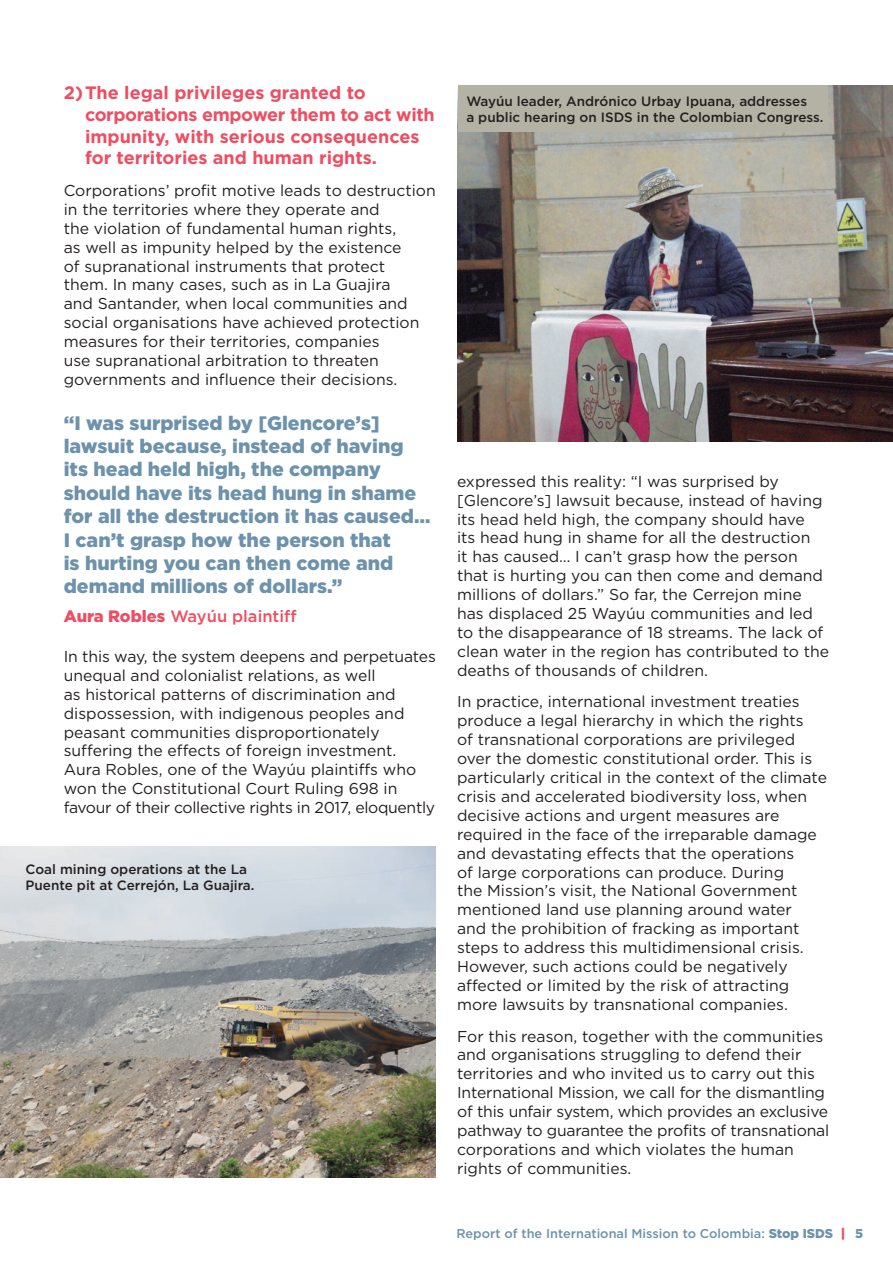
<style>
.page{position:relative;width:893px;height:1263px;background:#fff}
.page>*{position:absolute;margin:0;border:0;box-sizing:border-box;transform-origin:0 0}
.body_text{font:900 19.5px/23.4px "Gotham";color:#6c92ac}
.t1{font:700 18px/21.6px "Gotham";color:#ef4d62}
.body_text-2{font:500 16.5px "Gotham";color:#ef4d62}
.body_text-3{font:15.75px/18.9px "Gotham";color:#231f20}
.body_text-4{font:500 13.5px/16.2px "Gotham";color:#231f20}
.t2{font:500 12.75px "Gotham";color:#6c92ac}
.s1{font-weight:900}
.s2{font-weight:900;color:#ef4d62}
</style>
<div class="page">
<img style="left:457px;top:85px;width:436px;height:357px">
<div style="left:458px;top:85px;width:370px;height:47px;background:#b3b2a4"></div>
<img style="left:0;top:846px;width:436px;height:332px">
<p class="t1" style="left:85px;top:82px;width:351px;text-indent:-21px">2)The legal privileges granted to corporations empower them to act with impunity, with serious consequences for territories and human rights.</p>
<p class="body_text-3" style="left:64px;top:181px;width:374px">Corporations’ profit motive leads to destruction in the territories where they operate and<br>the violation of fundamental human rights,<br>as well as impunity helped by the existence<br>of supranational instruments that protect<br>them. In many cases, such as in La Guajira<br>and Santander, when local communities and social organisations have achieved protection measures for their territories, companies<br>use supranational arbitration to threaten governments and influence their decisions.</p>
<p class="body_text" style="left:64px;top:411px;width:368px">“I was surprised by [Glencore’s] lawsuit because, instead of having its head held high, the company should have its head hung in shame for all the destruction it has caused…<br>I can’t grasp how the person that<br>is hurting you can then come and demand millions of dollars.”</p>
<p class="body_text-2" style="left:64px;top:605px;width:234px"><span class="s1">Aura Robles</span> Wayúu plaintiff</p>
<p class="body_text-3" style="left:64px;top:646px;width:374px">In this way, the system deepens and perpetuates unequal and colonialist relations, as well<br>as historical patterns of discrimination and dispossession, with indigenous peoples and peasant communities disproportionately suffering the effects of foreign investment.<br>Aura Robles, one of the Wayúu plaintiffs who won the Constitutional Court Ruling 698 in favour of their collective rights in 2017, eloquently</p>
<p class="body_text-4" style="left:26px;top:861px;width:230px">Coal mining operations at the La<br>Puente pit at Cerrejón, La Guajira.</p>
<p class="body_text-4" style="left:466px;top:93px;width:359px">Wayúu leader, Andrónico Urbay Ipuana, addresses<br>a public hearing on ISDS in the Colombian Congress.</p>
<p class="body_text-3" style="left:457px;top:471px;width:374px">expressed this reality: “I was surprised by [Glencore’s] lawsuit because, instead of having its head held high, the company should have<br>its head hung in shame for all the destruction<br>it has caused… I can’t grasp how the person that is hurting you can then come and demand millions of dollars.” So far, the Cerrejon mine has displaced 25 Wayúu communities and led to the disappearance of 18 streams. The lack of clean water in the region has contributed to the deaths of thousands of children.</p>
<p class="body_text-3" style="left:457px;top:692px;width:371px">In practice, international investment treaties produce a legal hierarchy in which the rights<br>of transnational corporations are privileged over the domestic constitutional order. This is particularly critical in the context of the climate crisis and accelerated biodiversity loss, when decisive actions and urgent measures are required in the face of the irreparable damage and devastating effects that the operations<br>of large corporations can produce. During<br>the Mission’s visit, the National Government mentioned land use planning around water<br>and the prohibition of fracking as important steps to address this multidimensional crisis.<br>However, such actions could be negatively affected or limited by the risk of attracting more lawsuits by transnational companies.</p>
<p class="body_text-3" style="left:457px;top:1026px;width:374px">For this reason, together with the communities and organisations struggling to defend their territories and who invited us to carry out this International Mission, we call for the dismantling of this unfair system, which provides an exclusive pathway to guarantee the profits of transnational corporations and which violates the human rights of communities.</p>
<p class="t2" style="left:456px;top:1225px;width:408px">Report of the International Mission to Colombia: <span class="s1">Stop ISDS</span> <span class="s2">|</span> <span class="s1">5</span></p>
</div>
